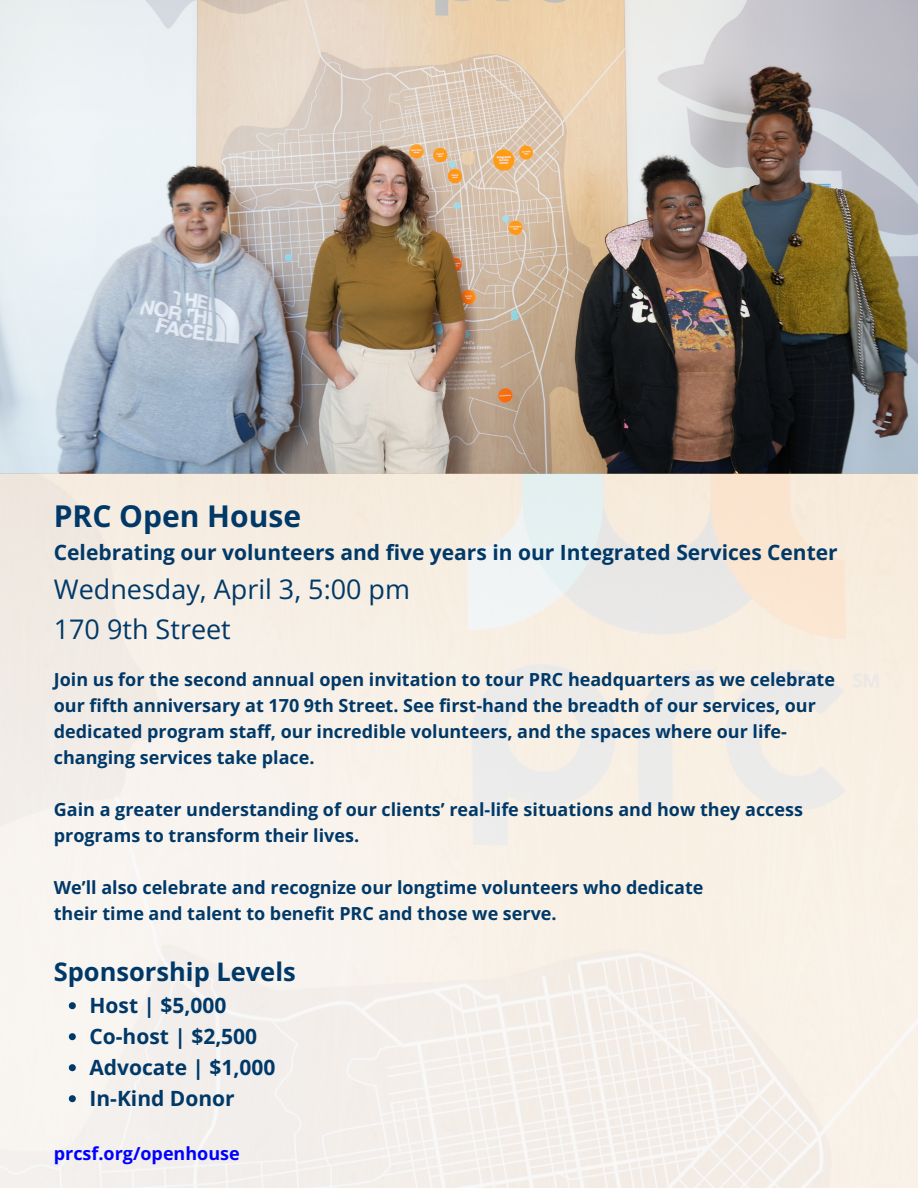
<style>
.page{position:relative;width:918px;height:1188px;background:#fff}
.page>*{position:absolute;margin:0;border:0;box-sizing:border-box;transform-origin:0 0}
.t1{font:700 30px "Open Sans";color:#003968}
.t2{font:27px/40px "Open Sans";color:#003968}
.t3{font:700 25.5px "Open Sans";color:#003968}
.t4{font:700 21px "Open Sans";color:#003968}
.t5{font:700 18px/26px "Open Sans";color:#003968}
.t6{font:700 18px "Open Sans";color:#00f}
</style>
<div class="page">
<img style="left:0;top:0;width:918px;height:1188px">
<svg style="left:69px;top:1002px;width:7px;height:7px"></svg>
<svg style="left:69px;top:1033px;width:7px;height:7px"></svg>
<svg style="left:69px;top:1064px;width:7px;height:7px"></svg>
<svg style="left:69px;top:1095px;width:7px;height:7px"></svg>
<p class="t1" style="left:54px;top:495px;width:249px">PRC Open House</p>
<p class="t4" style="left:54px;top:538px;width:785px">Celebrating our volunteers and five years in our Integrated Services Center</p>
<p class="t2" style="left:54px;top:569px;width:358px">Wednesday, April 3, 5:00 pm<br>170 9th Street</p>
<h2 class="t5" style="left:54px;top:666px;width:783px">Join us for the second annual open invitation to tour PRC headquarters as we celebrate our fifth anniversary at 170 9th Street. See first-hand the breadth of our services, our dedicated program staff, our incredible volunteers, and the spaces where our life&shy;changing services take place.</h2>
<p class="t5" style="left:54px;top:796px;width:751px">Gain a greater understanding of our clients’ real-life situations and how they access programs to transform their lives.</p>
<p class="t5" style="left:54px;top:874px;width:651px">We’ll also celebrate and recognize our longtime volunteers who dedicate</p>
<p class="t5" style="left:54px;top:900px;width:504px">their time and talent to benefit PRC and those we serve.</p>
<p class="t3" style="left:54px;top:954px;width:243px">Sponsorship Levels</p>
<h1 class="t4" style="left:90px;top:991px;width:138px">Host | $5,000</h1>
<p class="t4" style="left:90px;top:1022px;width:169px">Co-host | $2,500</p>
<p class="t4" style="left:90px;top:1053px;width:187px">Advocate | $1,000</p>
<p class="t4" style="left:90px;top:1084px;width:147px">In-Kind Donor</p>
<p class="t6" style="left:54px;top:1141px;width:187px">prcsf.org/openhouse</p>
</div>
